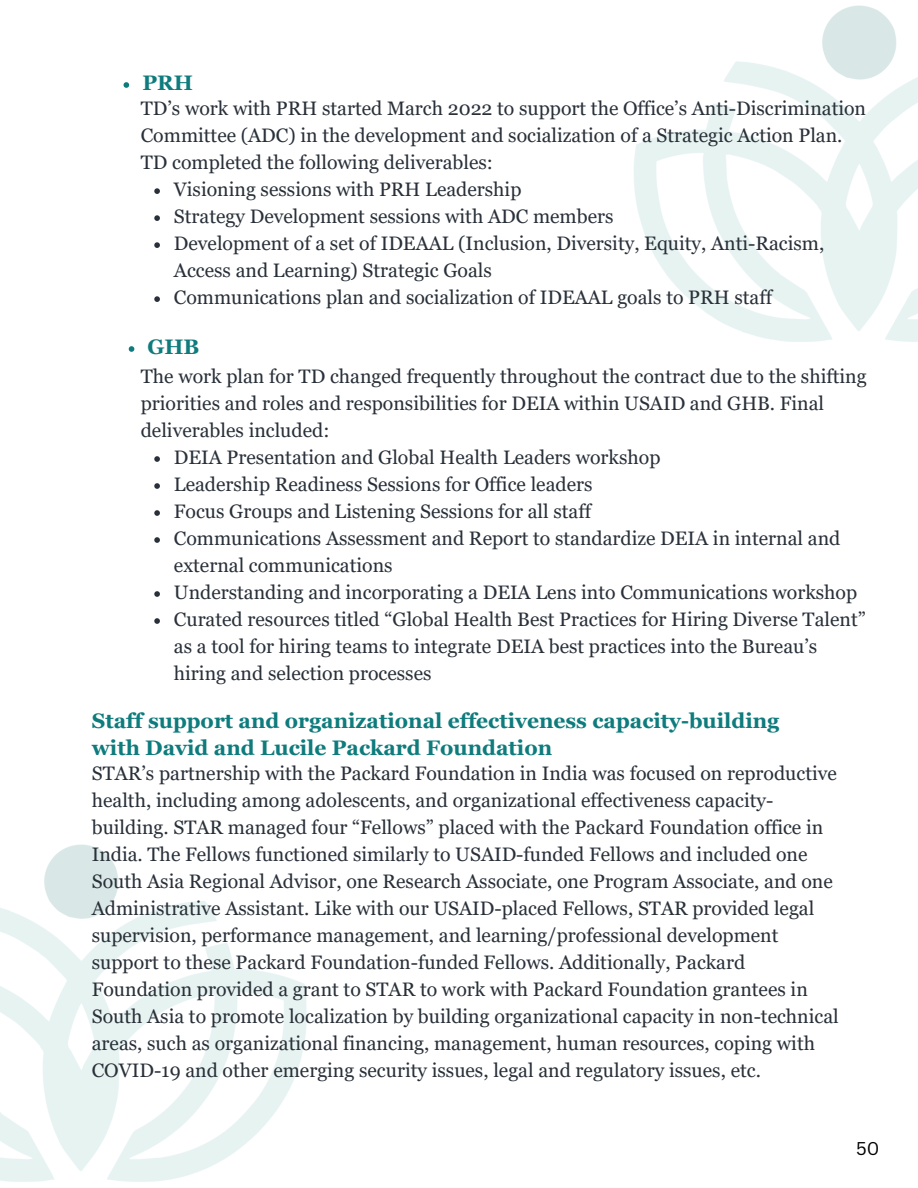
<style>
.page{position:relative;width:918px;height:1188px;background:#fff}
.page>*{position:absolute;margin:0;border:0;box-sizing:border-box;transform-origin:0 0}
.t1{font:700 21px/27px "Georgia";color:#0e7b7c}
.t2{font:19.5px/27px "Georgia";color:#293039}
.t3{font:18px "Canva Sans";color:#000}
</style>
<div class="page">
<img style="left:634px;top:5px;width:284px;height:337px">
<img style="left:0;top:844px;width:307px;height:338px">
<svg style="left:154px;top:188px;width:6px;height:6px"></svg>
<svg style="left:154px;top:215px;width:6px;height:6px"></svg>
<svg style="left:154px;top:242px;width:6px;height:6px"></svg>
<svg style="left:154px;top:296px;width:6px;height:6px"></svg>
<svg style="left:124px;top:82px;width:5px;height:6px"></svg>
<svg style="left:154px;top:456px;width:6px;height:6px"></svg>
<svg style="left:154px;top:483px;width:6px;height:6px"></svg>
<svg style="left:154px;top:510px;width:6px;height:6px"></svg>
<svg style="left:154px;top:537px;width:6px;height:6px"></svg>
<svg style="left:154px;top:591px;width:6px;height:6px"></svg>
<svg style="left:154px;top:618px;width:6px;height:6px"></svg>
<svg style="left:129px;top:346px;width:5px;height:6px"></svg>
<p class="t1" style="left:142px;top:69px;width:52px">PRH</p>
<p class="t2" style="left:141px;top:95px;width:727px">TD’s work with PRH started March 2022 to support the Office’s Anti-Discrimination</p>
<p class="t2" style="left:141px;top:122px;width:703px">Committee (ADC) in the development and socialization of a Strategic Action Plan.</p>
<p class="t2" style="left:141px;top:149px;width:354px">TD completed the following deliverables:</p>
<p class="t2" style="left:174px;top:176px;width:349px">Visioning sessions with PRH Leadership</p>
<p class="t2" style="left:174px;top:203px;width:441px">Strategy Development sessions with ADC members</p>
<p class="t2" style="left:174px;top:230px;width:652px">Development of a set of IDEAAL (Inclusion, Diversity, Equity, Anti-Racism,</p>
<p class="t2" style="left:174px;top:257px;width:319px">Access and Learning) Strategic Goals</p>
<p class="t2" style="left:174px;top:284px;width:600px">Communications plan and socialization of IDEAAL goals to PRH staff</p>
<p class="t1" style="left:148px;top:333px;width:53px">GHB</p>
<p class="t2" style="left:141px;top:363px;width:727px">The work plan for TD changed frequently throughout the contract due to the shifting</p>
<p class="t2" style="left:141px;top:390px;width:685px">priorities and roles and responsibilities for DEIA within USAID and GHB. Final</p>
<p class="t2" style="left:141px;top:417px;width:190px">deliverables included:</p>
<p class="t2" style="left:174px;top:444px;width:488px">DEIA Presentation and Global Health Leaders workshop</p>
<p class="t2" style="left:174px;top:471px;width:420px">Leadership Readiness Sessions for Office leaders</p>
<p class="t2" style="left:174px;top:498px;width:419px">Focus Groups and Listening Sessions for all staff</p>
<p class="t2" style="left:174px;top:525px;width:668px">Communications Assessment and Report to standardize DEIA in internal and</p>
<p class="t2" style="left:174px;top:552px;width:220px">external communications</p>
<p class="t2" style="left:174px;top:579px;width:685px">Understanding and incorporating a DEIA Lens into Communications workshop</p>
<p class="t2" style="left:174px;top:606px;width:693px">Curated resources titled “Global Health Best Practices for Hiring Diverse Talent”</p>
<p class="t2" style="left:174px;top:633px;width:645px">as a tool for hiring teams to integrate DEIA best practices into the Bureau’s</p>
<p class="t2" style="left:174px;top:660px;width:259px">hiring and selection processes</p>
<p class="t1" style="left:92px;top:707px;width:689px">Staff support and organizational effectiveness capacity-building with David and Lucile Packard Foundation</p>
<p class="t2" style="left:92px;top:759px;width:749px">STAR’s partnership with the Packard Foundation in India was focused on reproductive health, including among adolescents, and organizational effectiveness capacity&shy;building. STAR managed four “Fellows” placed with the Packard Foundation office in India. The Fellows functioned similarly to USAID-funded Fellows and included one South Asia Regional Advisor, one Research Associate, one Program Associate, and one Administrative Assistant. Like with our USAID-placed Fellows, STAR provided legal supervision, performance management, and learning/professional development support to these Packard Foundation-funded Fellows. Additionally, Packard Foundation provided a grant to STAR to work with Packard Foundation grantees in South Asia to promote localization by building organizational capacity in non-technical areas, such as organizational financing, management, human resources, coping with COVID-19 and other emerging security issues, legal and regulatory issues, etc.</p>
<p class="t3" style="left:856px;top:1136px;width:25px">50</p>
</div>
